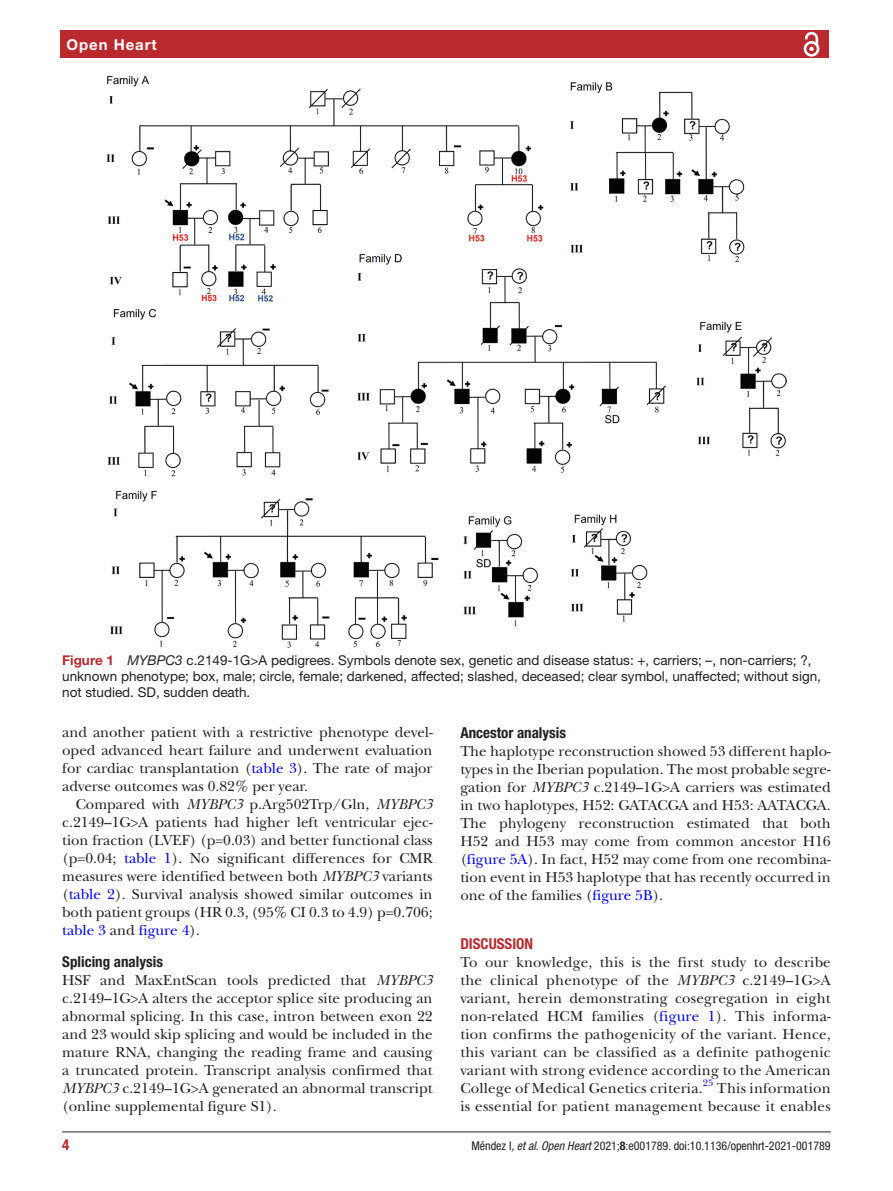
<style>
.page{position:relative;width:893px;height:1191px;background:#fff}
.page>*{position:absolute;margin:0;border:0;box-sizing:border-box;transform-origin:0 0}
.t1{font:15px/18px "New Baskerville";color:#231f20;text-align:justify}
.t2{font:700 condensed 15px "Helvetica Neue LT Std";color:#231f20}
.t3{font:700 condensed 15px "Helvetica Neue LT Std";color:#b9292e}
.t4{font:700 15px "Helvetica Neue LT Std";letter-spacing:.065em;color:#fff}
.t5{font:13.5px/16.2px "Helvetica Neue LT Std";color:#231f20}
.t6{font:condensed 12px "Helvetica Neue LT Std";color:#231f20}
.t7{font:9.9px "New Baskerville";color:#00f}
.s1{font-weight:700;color:#b9292e}
.s2{font-style:italic}
.s3{color:#00f}
.s4{font-weight:700}
</style>
<div class="page">
<div style="left:61px;top:31px;width:768px;height:27px;background:#b9292e"></div>
<hr style="left:62px;top:1131px;width:769px;height:1px;background:#231f20">
<svg style="left:803px;top:31px;width:17px;height:26px"></svg>
<img style="left:106px;top:75px;width:680px;height:572px">
<p class="t4" style="left:66px;top:35px;width:92px">Open Heart</p>
<p class="t5" style="left:62px;top:652px;width:760px"><span class="s1">Figure 1</span> <span class="s2">MYBPC3</span> c.2149-1G&gt;A pedigrees. Symbols denote sex, genetic and disease status: +, carriers; –, non-carriers; ?, unknown phenotype; box, male; circle, female; darkened, affected; slashed, deceased; clear symbol, unaffected; without sign, not studied. SD, sudden death.</p>
<p class="t1" style="left:62px;top:723px;width:372px">and another patient with a restrictive phenotype devel&shy;oped advanced heart failure and underwent evaluation for cardiac transplantation (<span class="s3">table 3</span>). The rate of major adverse outcomes was 0.82% per year.</p>
<p class="t1" style="left:62px;top:795px;width:372px;text-indent:14px">Compared with <span class="s2">MYBPC3</span> p.Arg502Trp/Gln, <span class="s2">MYBPC3 </span>c.2149–1G&gt;A patients had higher left ventricular ejec&shy;tion fraction (LVEF) (p=0.03) and better functional class (p=0.04; <span class="s3">table 1</span>). No significant differences for CMR measures were identified between both <span class="s2">MYBPC3</span> variants (<span class="s3">table 2</span>). Survival analysis showed similar outcomes in both patient groups (HR 0.3, (95% CI 0.3 to 4.9) p=0.706; <span class="s3">table 3</span> and <span class="s3">figure 4</span>).</p>
<p class="t2" style="left:62px;top:952px;width:102px">Splicing analysis</p>
<p class="t1" style="left:62px;top:971px;width:372px">HSF and MaxEntScan tools predicted that <span class="s2">MYBPC3 </span>c.2149–1G&gt;A alters the acceptor splice site producing an abnormal splicing. In this case, intron between exon 22 and 23 would skip splicing and would be included in the mature RNA, changing the reading frame and causing a truncated protein. Transcript analysis confirmed that <span class="s2">MYBPC3</span> c.2149–1G&gt;A generated an abnormal transcript (online supplemental figure S1).</p>
<p class="t2" style="left:460px;top:723px;width:107px">Ancestor analysis</p>
<p class="t1" style="left:460px;top:742px;width:372px">The haplotype reconstruction showed 53 different haplo&shy;types in the Iberian population. The most probable segre&shy;gation for <span class="s2">MYBPC3</span> c.2149–1G&gt;A carriers was estimated in two haplotypes, H52: GATACGA and H53: AATACGA.<br>The phylogeny reconstruction estimated that both H52 and H53 may come from common ancestor H16 (<span class="s3">figure 5A</span>). In fact, H52 may come from one recombina&shy;tion event in H53 haplotype that has recently occurred in one of the families (<span class="s3">figure 5B</span>).</p>
<p class="t3" style="left:460px;top:934px;width:74px">DISCUSSION</p>
<p class="t1" style="left:460px;top:953px;width:372px">To our knowledge, this is the first study to describe the clinical phenotype of the <span class="s2">MYBPC3</span> c.2149–1G&gt;A variant, herein demonstrating cosegregation in eight non-related HCM families (<span class="s3">figure 1</span>). This informa&shy;tion confirms the pathogenicity of the variant. Hence, this variant can be classified as a definite pathogenic variant with strong evidence according to the American College of Medical Genetics criteria.</p>
<p class="t7" style="left:703px;top:1077px;width:12px">25</p>
<p class="t1" style="left:460px;top:1079px;width:372px;text-align:right">This information<br>is essential for patient management because it enables</p>
<p class="t3" style="left:62px;top:1135px;width:9px">4</p>
<p class="t6" style="left:471px;top:1139px;width:361px">Méndez I<span class="s2">, et al. Open Heart</span> 2021;<span class="s4">8</span>:e001789. doi:10.1136/openhrt-2021-001789</p>
</div>
